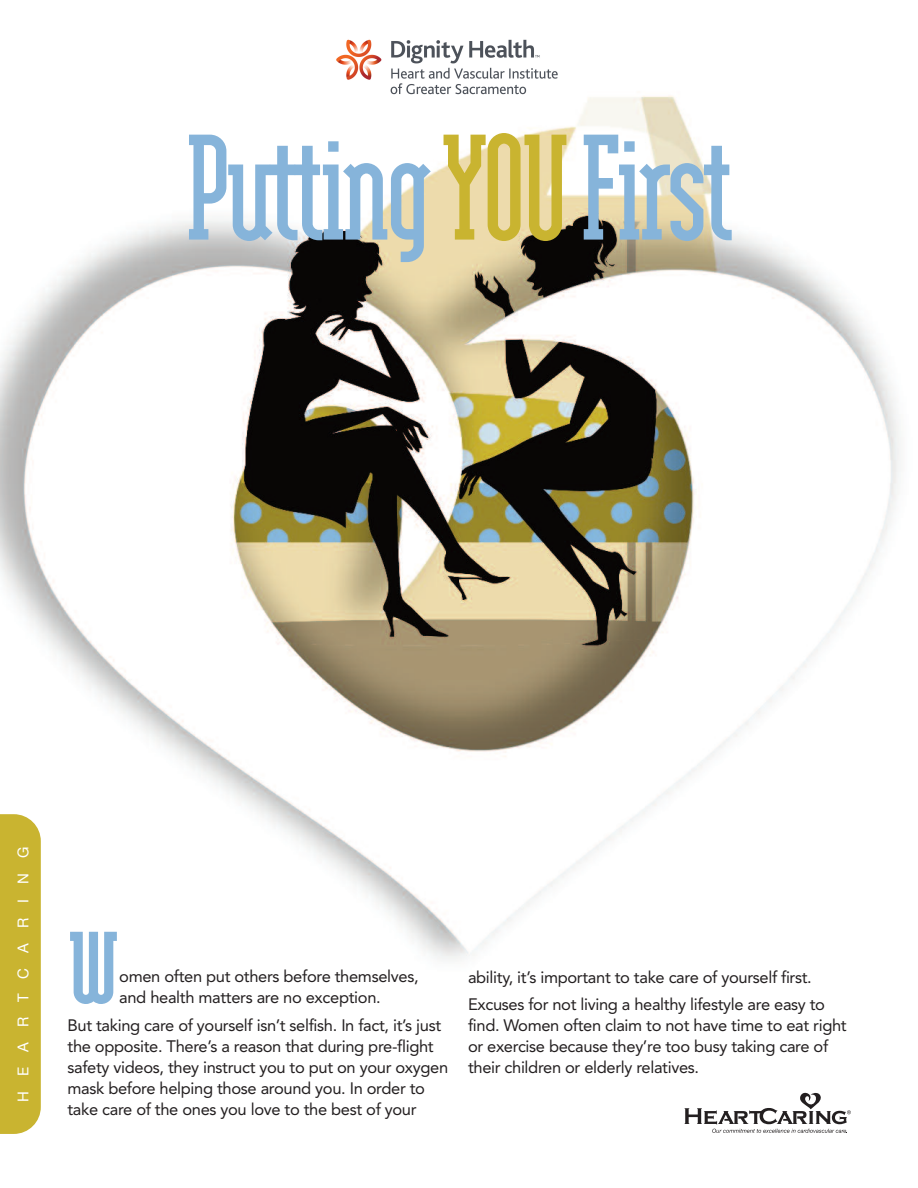
<style>
.page{position:relative;width:918px;height:1188px;background:#fff}
.page>*{position:absolute;margin:0;border:0;box-sizing:border-box;transform-origin:0 0}
.t1{font:700 180px "Modular Serif";letter-spacing:-.035em;color:#86b4da}
.t2{font:900 122.25px "Modular Serif";color:#86b4da}
.t3{font:16.5px/21px "Avenir";letter-spacing:-.02em;color:#231f20}
.t4{font:15px "Helvetica Neue";letter-spacing:1em;color:#fff}
.s1{color:#c9b430}
</style>
<div class="page">
<img style="left:0;top:95px;width:900px;height:865px">
<svg style="left:684px;top:1093px;width:167px;height:40px"></svg>
<div style="left:0;top:814px;width:41px;height:320px;background:#c9b430"></div>
<img style="left:320px;top:39px;width:254px;height:72px">
<h1 class="t1" style="left:185px;top:72px;width:549px">Putting <span class="s1">YOU</span>First</h1>
<p class="t4" style="left:14px;top:1102px;width:256px;rotate:-90deg">HEARTCARING</p>
<h2 class="t2" style="left:68px;top:889px;width:53px">W</h2>
<p class="t3" style="left:119px;top:965px;width:301px">omen often put others before themselves, and health matters are no exception.</p>
<p class="t3" style="left:68px;top:1014px;width:382px">But taking care of yourself isn’t selfish. In fact, it’s just the opposite. There’s a reason that during pre-flight safety videos, they instruct you to put on your oxygen mask before helping those around you. In order to take care of the ones you love to the best of your</p>
<p class="t3" style="left:468px;top:962px;width:359px;line-height:27.8px">ability, it’s important to take care of yourself first.<br>Excuses for not living a healthy lifestyle are easy to</p>
<p class="t3" style="left:468px;top:1015px;width:380px">find. Women often claim to not have time to eat right or exercise because they’re too busy taking care of their children or elderly relatives.</p>
</div>
